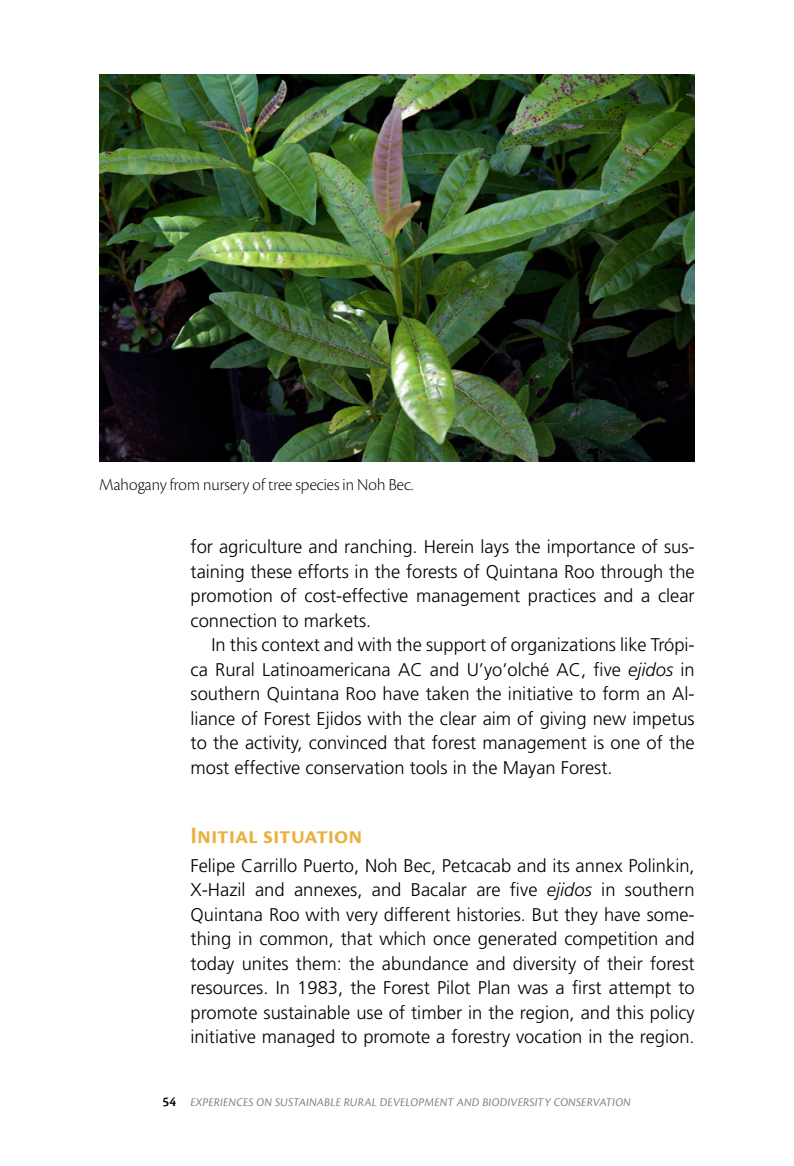
<style>
.page{position:relative;width:794px;height:1166px;background:#fff}
.page>*{position:absolute;margin:0;border:0;box-sizing:border-box;transform-origin:0 0}
.subtítulo_1{font:600 24.5px "Cronos Pro";letter-spacing:-.005em;color:#ebb03e}
.texto{font:300 18.38px/24.5px "Frutiger LT Std";color:#000;text-align:justify}
.texto_sin_sangría{font:300 18.38px/24.5px "Frutiger LT Std";color:#000;text-align:justify}
.pie_de_foto{font:17.5px "Cronos Pro Lt Disp";letter-spacing:.005em;color:#000}
.t1{font:italic 12.25px "Cronos Pro";letter-spacing:.01em;color:#808285}
.s1{font-style:italic}
.s2{font-weight:600;font-style:normal;font-size:14px;color:#000}
</style>
<div class="page">
<img style="left:99px;top:74px;width:595px;height:387px">
<p class="pie_de_foto" style="left:99px;top:474px;width:315px">Mahogany from nursery of tree species in Noh Bec.</p>
<p class="texto" style="left:190px;top:535px;width:506px">for agriculture and ranching. Herein lays the importance of sus&shy;taining these efforts in the forests of Quintana Roo through the promotion of cost-effective management practices and a clear connection to markets.</p>
<p class="texto" style="left:190px;top:633px;width:506px;text-indent:21px">In this context and with the support of organizations like Trópi&shy;ca Rural Latinoamericana AC and U’yo’olché AC, five <span class="s1">ejidos</span> in southern Quintana Roo have taken the initiative to form an Al&shy;liance of Forest Ejidos with the clear aim of giving new impetus to the activity, convinced that forest management is one of the most effective conservation tools in the Mayan Forest.</p>
<p class="subtítulo_1" style="left:190px;top:821px;width:173px">Initial situation</p>
<p class="texto_sin_sangría" style="left:190px;top:853px;width:506px">Felipe Carrillo Puerto, Noh Bec, Petcacab and its annex Polinkin, X-Hazil and annexes, and Bacalar are five <span class="s1">ejidos</span> in southern Quintana Roo with very different histories. But they have some&shy;thing in common, that which once generated competition and today unites them: the abundance and diversity of their forest resources. In 1983, the Forest Pilot Plan was a first attempt to promote sustainable use of timber in the region, and this policy initiative managed to promote a forestry vocation in the region.</p>
<p class="t1" style="left:162px;top:1095px;width:470px"><span class="s2">54</span> EXPERIENCES ON SUSTAINABLE RURAL DEVELOPMENT AND BIODIVERSITY CONSERVATION</p>
</div>
